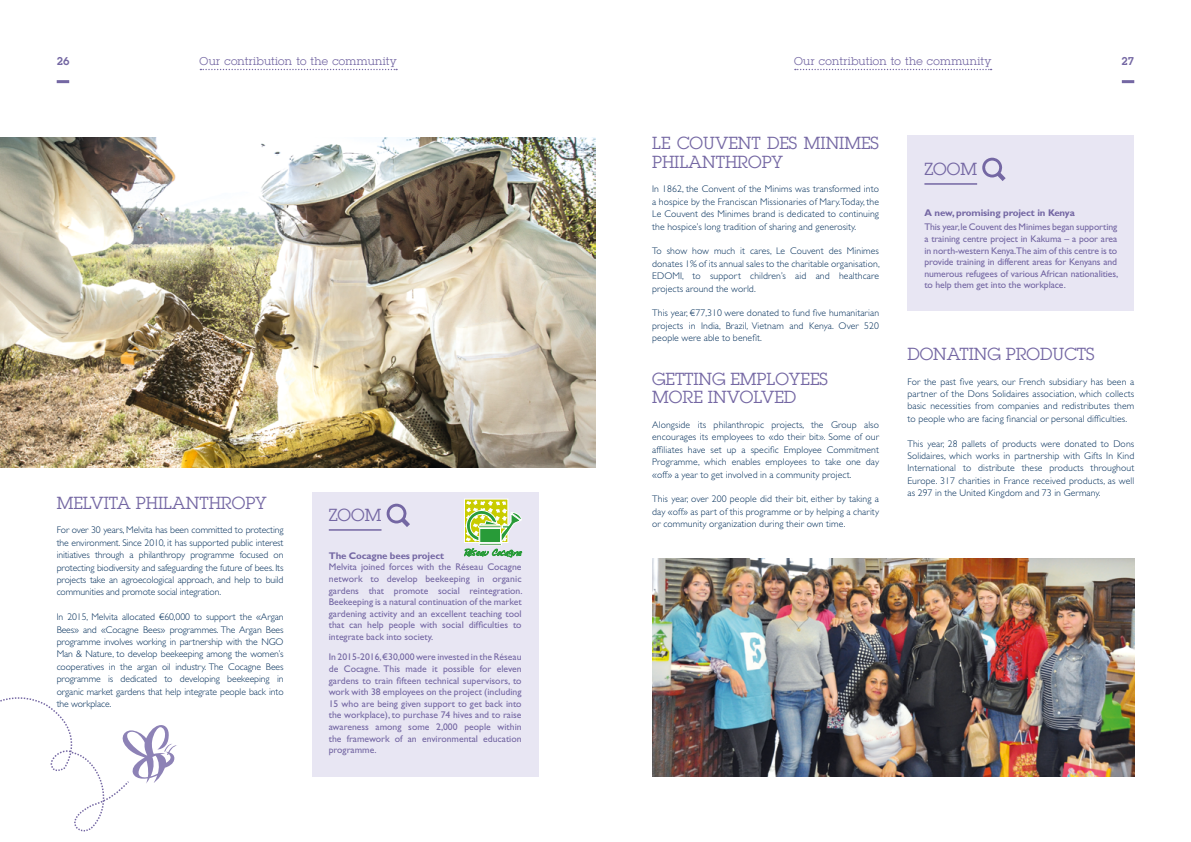
<style>
.page{position:relative;width:1191px;height:842px;background:#fff}
.page>*{position:absolute;margin:0;border:0;box-sizing:border-box;transform-origin:0 0}
.t1{font:17px/18.6px "Lubalin Graph LT";color:#7467a3}
.t2{font:11px "Lubalin Graph LT";letter-spacing:.04em;color:#7467a3}
.t3{font:600 11px "Lubalin Graph LT";color:#7467a3}
.t4{font:300 9.7px/12.4px "Gill Sans Std";letter-spacing:.01em;color:#002d59;text-align:justify}
.t5{font:9.7px/11.6px "Gill Sans Std";color:#7467a3;text-align:justify}
.t6{font:700 9.7px "Gill Sans Std";letter-spacing:-.01em;color:#7467a3}
</style>
<div class="page">
<svg style="left:57px;top:80px;width:12px;height:3px"></svg>
<svg style="left:200px;top:69px;width:197px;height:1px"></svg>
<svg style="left:1121px;top:80px;width:13px;height:3px"></svg>
<svg style="left:795px;top:69px;width:196px;height:1px"></svg>
<img style="left:0;top:137px;width:595px;height:331px">
<div style="left:312px;top:492px;width:227px;height:285px;background:#e8e6f3"></div>
<hr style="left:329px;top:529px;width:52px;height:2px;background:#7467a3">
<svg style="left:386px;top:504px;width:24px;height:23px"></svg>
<svg style="left:464px;top:499px;width:58px;height:58px"></svg>
<svg style="left:0;top:697px;width:177px;height:135px"></svg>
<img style="left:652px;top:558px;width:482px;height:219px">
<div style="left:907px;top:135px;width:227px;height:176px;background:#e8e6f3"></div>
<hr style="left:924px;top:183px;width:53px;height:2px;background:#7467a3">
<svg style="left:982px;top:158px;width:23px;height:23px"></svg>
<p class="t3" style="left:57px;top:53px;width:14px">26</p>
<p class="t2" style="left:199px;top:54px;width:199px">Our contribution to the community</p>
<p class="t2" style="left:794px;top:54px;width:199px">Our contribution to the community</p>
<p class="t3" style="left:1121px;top:53px;width:14px">27</p>
<h1 class="t1" style="left:57px;top:493px;width:212px">MELVITA PHILANTHROPY</h1>
<p class="t4" style="left:57px;top:524px;width:228px">For over 30 years, Melvita has been committed to protecting the environment. Since 2010, it has supported public interest initiatives through a philanthropy programme focused on protecting biodiversity and safeguarding the future of bees. Its projects take an agroecological approach, and help to build communities and promote social integration.</p>
<p class="t4" style="left:57px;top:611px;width:228px">In 2015, Melvita allocated €60,000 to support the «Argan Bees» and «Cocagne Bees» programmes. The Argan Bees programme involves working in partnership with the NGO Man &amp; Nature, to develop beekeeping among the women’s cooperatives in the argan oil industry. The Cocagne Bees programme is dedicated to developing beekeeping in organic market gardens that help integrate people back into the workplace.</p>
<h1 class="t1" style="left:329px;top:506px;width:54px">ZOOM</h1>
<p class="t6" style="left:329px;top:550px;width:117px">The Cocagne bees project</p>
<p class="t5" style="left:329px;top:561px;width:195px">Melvita joined forces with the Réseau Cocagne network to develop beekeeping in organic gardens that promote social reintegration.<br>Beekeeping is a natural continuation of the market gardening activity and an excellent teaching tool that can help people with social difficulties to integrate back into society.</p>
<p class="t5" style="left:329px;top:651px;width:194px">In 2015-2016,€30,000 were invested in the Réseau de Cocagne. This made it possible for eleven gardens to train fifteen technical supervisors, to work with 38 employees on the project (including 15 who are being given support to get back into the workplace), to purchase 74 hives and to raise awareness among some 2,000 people within the framework of an environmental education programme.</p>
<h1 class="t1" style="left:652px;top:133px;width:228px">LE COUVENT DES MINIMES<br>PHILANTHROPY</h1>
<p class="t4" style="left:652px;top:183px;width:228px">In 1862, the Convent of the Minims was transformed into a hospice by the Franciscan Missionaries of Mary.Today, the Le Couvent des Minimes brand is dedicated to continuing the hospice’s long tradition of sharing and generosity.</p>
<p class="t4" style="left:652px;top:245px;width:229px">To show how much it cares, Le Couvent des Minimes donates 1% of its annual sales to the charitable organisation, EDOMI, to support children’s aid and healthcare projects around the world.</p>
<p class="t4" style="left:652px;top:307px;width:228px">This year, €77,310 were donated to fund five humanitarian projects in India, Brazil, Vietnam and Kenya. Over 520 people were able to benefit.</p>
<h1 class="t1" style="left:652px;top:369px;width:177px">GETTING EMPLOYEES<br>MORE INVOLVED</h1>
<p class="t4" style="left:652px;top:419px;width:228px">Alongside its philanthropic projects, the Group also encourages its employees to «do their bit». Some of our affiliates have set up a specific Employee Commitment Programme, which enables employees to take one day «off» a year to get involved in a community project.</p>
<p class="t4" style="left:652px;top:493px;width:228px">This year, over 200 people did their bit, either by taking a day «off» as part of this programme or by helping a charity or community organization during their own time.</p>
<h1 class="t1" style="left:924px;top:160px;width:54px">ZOOM</h1>
<p class="t6" style="left:924px;top:207px;width:152px">A new, promising project in Kenya</p>
<p class="t5" style="left:924px;top:221px;width:195px">This year, le Couvent des Minimes began supporting a training centre project in Kakuma – a poor area in north-western Kenya.The aim of this centre is to provide training in different areas for Kenyans and numerous refugees of various African nationalities, to help them get into the workplace.</p>
<h1 class="t1" style="left:907px;top:344px;width:189px">DONATING PRODUCTS</h1>
<p class="t4" style="left:907px;top:375px;width:228px">For the past five years, our French subsidiary has been a partner of the Dons Solidaires association, which collects basic necessities from companies and redistributes them to people who are facing financial or personal difficulties.</p>
<p class="t4" style="left:907px;top:437px;width:228px">This year, 28 pallets of products were donated to Dons Solidaires, which works in partnership with Gifts In Kind International to distribute these products throughout Europe. 317 charities in France received products, as well as 297 in the United Kingdom and 73 in Germany.</p>
</div>
